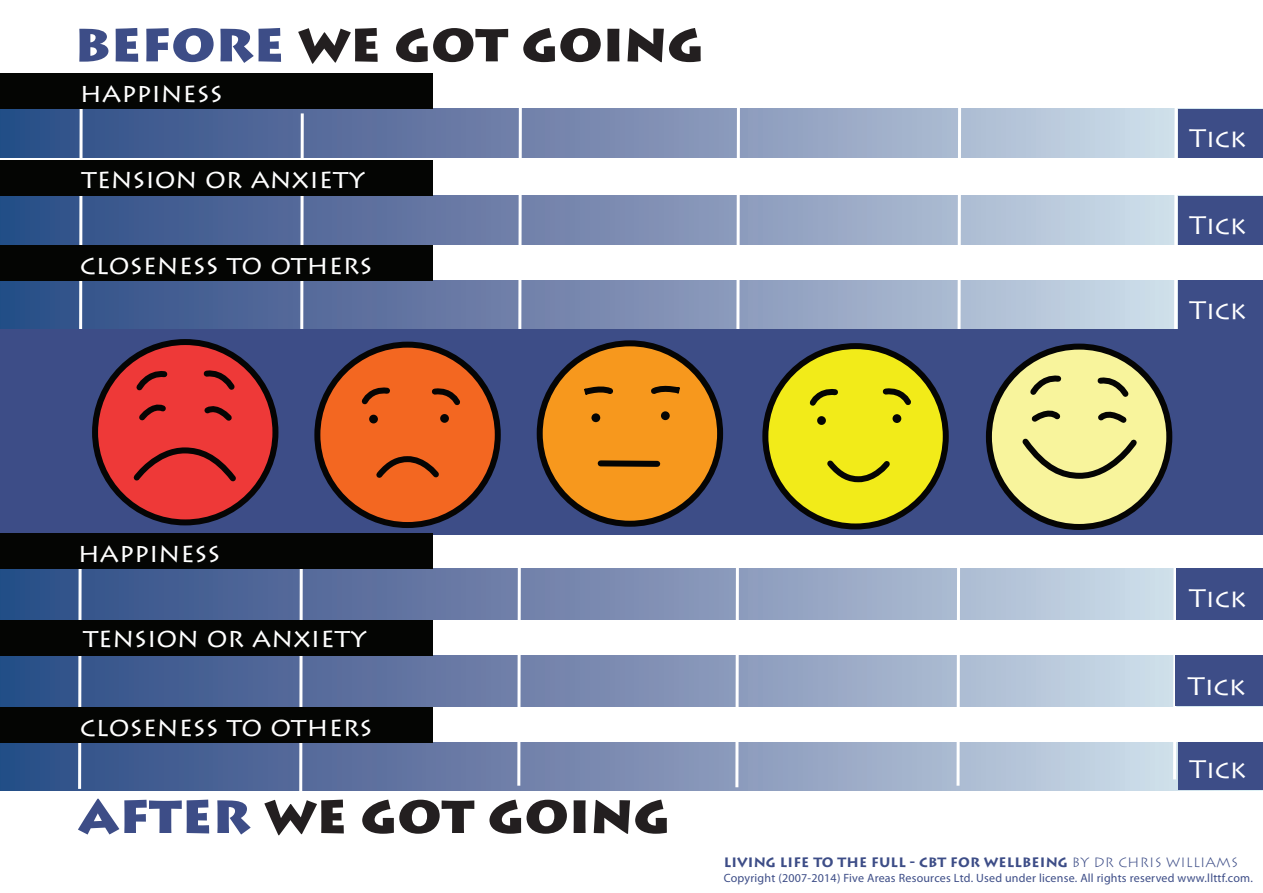
<style>
.page{position:relative;width:1263px;height:893px;background:#fff}
.page>*{position:absolute;margin:0;border:0;box-sizing:border-box;transform-origin:0 0}
.t1{font:900 54px "Lithos Pro";color:#231f20}
.t2{font:27px "Lithos Pro";color:#fff}
.t3{font:25.5px "Lithos Pro";color:#fff}
.t4{font:700 13.5px "Lithos Pro";letter-spacing:.01em;color:#3d4d87}
.t5{font:12px "Myriad Pro";letter-spacing:.02em;color:#3d4d87}
.s1{color:#3d4d87}
.s2{font-weight:300}
</style>
<div class="page">
<div style="left:0;top:742px;width:1263px;height:48px;background:linear-gradient(to right,#294581,#d7e0ec)"></div>
<svg style="left:0;top:280px;width:1263px;height:49px;background:#7a8db2"></svg>
<svg style="left:0;top:109px;width:1171px;height:49px;background:#798db2"></svg>
<svg style="left:0;top:569px;width:1171px;height:50px;background:#798db2"></svg>
<svg style="left:0;top:196px;width:1171px;height:49px;background:#798db2"></svg>
<svg style="left:0;top:656px;width:1171px;height:50px;background:#798db2"></svg>
<svg style="left:77px;top:109px;width:7px;height:682px"></svg>
<svg style="left:298px;top:110px;width:7px;height:681px"></svg>
<svg style="left:516px;top:108px;width:7px;height:681px"></svg>
<svg style="left:734px;top:108px;width:7px;height:682px"></svg>
<svg style="left:955px;top:108px;width:7px;height:681px"></svg>
<svg style="left:1171px;top:108px;width:8px;height:674px"></svg>
<div style="left:1176px;top:656px;width:87px;height:50px;background:#3d4d87"></div>
<div style="left:0;top:160px;width:433px;height:36px;background:#040503"></div>
<div style="left:0;top:74px;width:433px;height:35px;background:#040503"></div>
<div style="left:0;top:620px;width:433px;height:36px;background:#040503"></div>
<div style="left:1178px;top:109px;width:85px;height:49px;background:#3d4d87"></div>
<div style="left:1178px;top:196px;width:85px;height:49px;background:#3d4d87"></div>
<div style="left:1177px;top:569px;width:86px;height:51px;background:#3d4d87"></div>
<div style="left:0;top:245px;width:433px;height:36px;background:#040503"></div>
<div style="left:1178px;top:281px;width:85px;height:48px;background:#3d4d87"></div>
<div style="left:0;top:707px;width:433px;height:36px;background:#040503"></div>
<div style="left:1178px;top:742px;width:85px;height:48px;background:#3d4d87"></div>
<div style="left:0;top:330px;width:1263px;height:205px;background:#3d4d87"></div>
<div style="left:989px;top:347px;width:180px;height:180px;background:#f8f49c;border-radius:50%"></div>
<div style="left:986px;top:344px;width:186px;height:186px;border:6px solid #050504;border-radius:50%"></div>
<svg style="left:1022px;top:438px;width:115px;height:41px"></svg>
<svg style="left:1098px;top:411px;width:29px;height:12px"></svg>
<svg style="left:1031px;top:410px;width:30px;height:12px"></svg>
<svg style="left:1097px;top:377px;width:32px;height:20px"></svg>
<svg style="left:1030px;top:375px;width:32px;height:20px"></svg>
<div style="left:765px;top:346px;width:181px;height:180px;background:#f2eb19;border-radius:50%"></div>
<div style="left:762px;top:343px;width:187px;height:186px;border:6px solid #050504;border-radius:50%"></div>
<svg style="left:827px;top:460px;width:63px;height:23px"></svg>
<svg style="left:882px;top:388px;width:29px;height:17px"></svg>
<svg style="left:809px;top:389px;width:29px;height:17px"></svg>
<div style="left:892px;top:414px;width:9px;height:9px;background:#050504;border-radius:50%"></div>
<div style="left:817px;top:416px;width:9px;height:9px;background:#050504;border-radius:50%"></div>
<div style="left:540px;top:343px;width:180px;height:181px;background:#f7981d;border-radius:50%"></div>
<div style="left:537px;top:340px;width:186px;height:187px;border:6px solid #050504;border-radius:50%"></div>
<svg style="left:597px;top:460px;width:64px;height:7px"></svg>
<div style="left:661px;top:411px;width:9px;height:9px;background:#050504;border-radius:50%"></div>
<div style="left:591px;top:413px;width:9px;height:9px;background:#050504;border-radius:50%"></div>
<svg style="left:651px;top:385px;width:29px;height:9px"></svg>
<svg style="left:584px;top:386px;width:29px;height:9px"></svg>
<div style="left:317px;top:345px;width:181px;height:180px;background:#f36721;border-radius:50%"></div>
<div style="left:314px;top:342px;width:187px;height:186px;border:6px solid #050504;border-radius:50%"></div>
<svg style="left:376px;top:456px;width:63px;height:22px"></svg>
<svg style="left:431px;top:388px;width:29px;height:18px"></svg>
<svg style="left:361px;top:387px;width:29px;height:18px"></svg>
<div style="left:440px;top:414px;width:9px;height:9px;background:#050504;border-radius:50%"></div>
<div style="left:369px;top:415px;width:9px;height:8px;background:#050504;border-radius:50%"></div>
<div style="left:95px;top:342px;width:180px;height:180px;background:#ee3938;border-radius:50%"></div>
<div style="left:92px;top:339px;width:186px;height:186px;border:6px solid #050504;border-radius:50%"></div>
<svg style="left:133px;top:447px;width:103px;height:35px"></svg>
<svg style="left:204px;top:406px;width:28px;height:15px"></svg>
<svg style="left:139px;top:404px;width:27px;height:17px"></svg>
<svg style="left:203px;top:370px;width:32px;height:20px"></svg>
<svg style="left:136px;top:371px;width:32px;height:20px"></svg>
<div style="left:0;top:534px;width:433px;height:35px;background:#040503"></div>
<h1 class="t1" style="left:75px;top:9px;width:631px"><span class="s1">BEFORE</span> WE GOT GOING</h1>
<h2 class="t2" style="left:80px;top:77px;width:144px">happiness</h2>
<h2 class="t2" style="left:81px;top:163px;width:285px">tension or anxiety</h2>
<h2 class="t2" style="left:80px;top:249px;width:294px">closeness to others</h2>
<h3 class="t3" style="left:1190px;top:124px;width:59px">Tick</h3>
<h3 class="t3" style="left:1190px;top:211px;width:59px">Tick</h3>
<h3 class="t3" style="left:1190px;top:295px;width:59px">Tick</h3>
<h2 class="t2" style="left:78px;top:537px;width:144px">happiness</h2>
<h2 class="t2" style="left:83px;top:622px;width:285px">tension or anxiety</h2>
<h2 class="t2" style="left:80px;top:711px;width:294px">closeness to others</h2>
<h1 class="t1" style="left:78px;top:780px;width:594px"><span class="s1">AFTER</span> WE GOT GOING</h1>
<h3 class="t3" style="left:1189px;top:584px;width:59px">Tick</h3>
<h3 class="t3" style="left:1188px;top:671px;width:60px">Tick</h3>
<h3 class="t3" style="left:1190px;top:754px;width:59px">Tick</h3>
<p class="t4" style="left:724px;top:854px;width:516px">LIVING LIFE TO THE FULL - CBT FOR WELLBEING <span class="s2">BY DR CHRIS WILLIAMS</span></p>
<p class="t5" style="left:724px;top:870px;width:531px">Copyright (2007-2014) Five Areas Resources Ltd. Used under license. All rights reserved www.llttf.com.</p>
</div>
